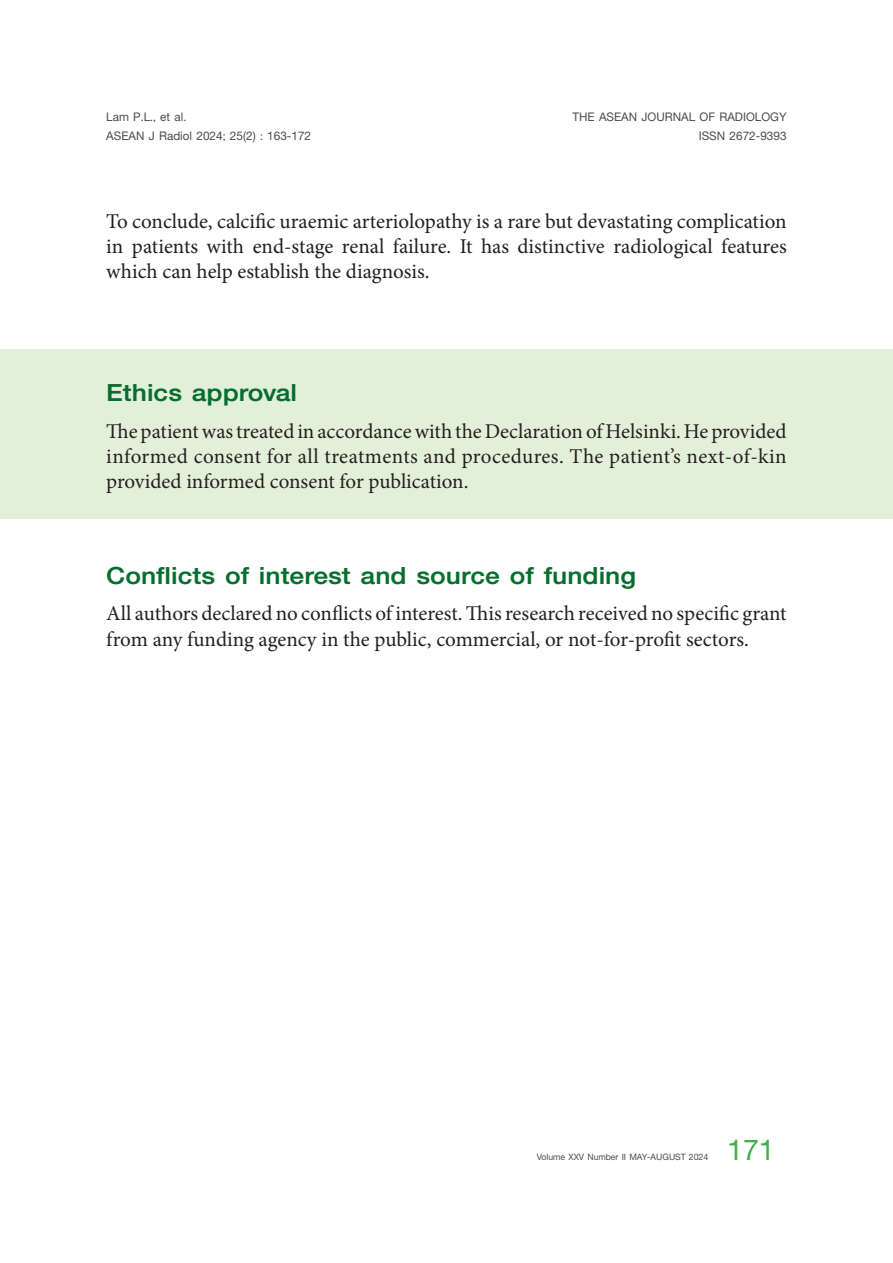
<style>
.page{position:relative;width:893px;height:1263px;background:#fff}
.page>*{position:absolute;margin:0;border:0;box-sizing:border-box;transform-origin:0 0}
.t1{font:700 43.5px "PSL Kanda Pro";color:#40ae49}
.t2{font:36px "PSL Kanda Modern Extra Pro";color:#086e30;scale:1.09 1}
.t3{font:21px/25.2px "Minion Pro";color:#231f20;text-align:justify}
.t4{font:700 18px "PSL Kanda Pro";color:#4b4c4d}
.t5{font:700 18px "PSL Kanda Pro";color:#4d4e4f}
.t6{font:700 13.35px "PSL Kanda Pro";color:#4b4c4d}
</style>
<div class="page">
<div style="left:0;top:349px;width:893px;height:170px;background:#e2f0d9"></div>
<p class="t5" style="left:106px;top:107px;width:81px">Lam P.L., et al.</p>
<p class="t4" style="left:106px;top:126px;width:206px">ASEAN J Radiol 2024; 25(2) : 163-172</p>
<p class="t4" style="left:572px;top:107px;width:216px">THE ASEAN JOURNAL OF RADIOLOGY</p>
<p class="t4" style="left:699px;top:126px;width:89px">ISSN 2672-9393</p>
<p class="t3" style="left:106px;top:209px;width:682px">To conclude, calcific uraemic arteriolopathy is a rare but devastating complication in patients with end-stage renal failure. It has distinctive radiological features which can help establish the diagnosis.</p>
<h2 class="t2" style="left:106px;top:373px;width:176px">Ethics approval</h2>
<p class="t3" style="left:106px;top:418px;width:682px">The patient was treated in accordance with the Declaration of Helsinki. He provided informed consent for all treatments and procedures. The patient’s next-of-kin provided informed consent for publication.</p>
<h2 class="t2" style="left:106px;top:556px;width:488px">Conflicts of interest and source of funding</h2>
<p class="t3" style="left:106px;top:601px;width:682px">All authors declared no conflicts of interest. This research received no specific grant from any funding agency in the public, commercial, or not-for-profit sectors.</p>
<p class="t6" style="left:537px;top:1149px;width:173px">Volume XXV Number II MAY-AUGUST 2024</p>
<h1 class="t1" style="left:727px;top:1125px;width:49px">171</h1>
</div>
